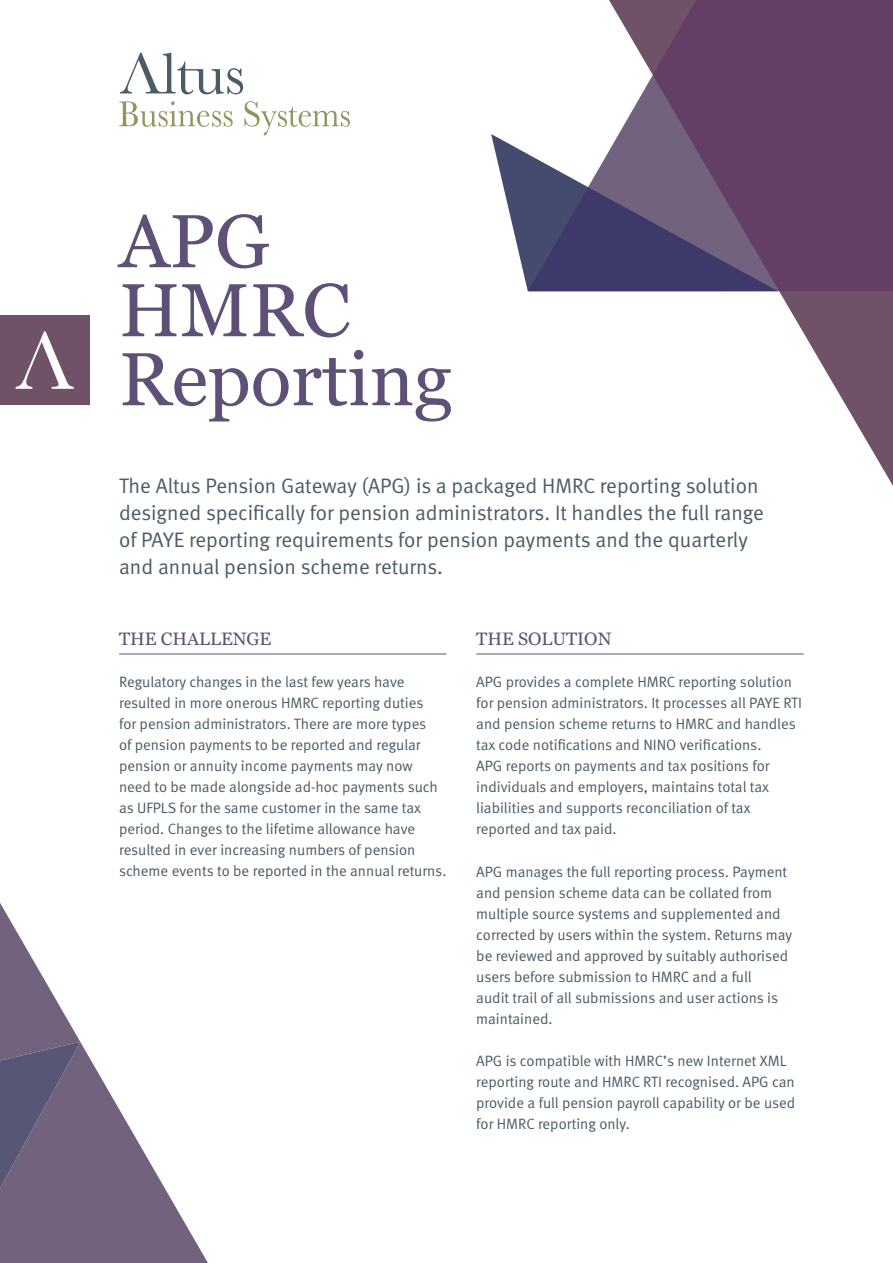
<style>
.page{position:relative;width:893px;height:1263px;background:#fff}
.page>*{position:absolute;margin:0;border:0;box-sizing:border-box;transform-origin:0 0}
.t1{font:75px/69px "Georgia";color:#5e5076}
.t2{font:21px/27px "Meta Normal LF";color:#4b5c67}
.t3{font:18px "Georgia";color:#5e5076}
.t4{font:15px/21px "Meta Normal LF";color:#4b5c67}
</style>
<div class="page">
<div style="left:0;top:316px;width:89px;height:89px;background:#6f5168"></div>
<svg style="left:16px;top:331px;width:58px;height:58px"></svg>
<svg style="left:491px;top:134px;width:37px;height:157px"></svg>
<svg style="left:602px;top:291px;width:291px;height:195px"></svg>
<svg style="left:528px;top:0;width:365px;height:291px;fill:#633e65"></svg>
<svg style="left:0;top:903px;width:208px;height:360px"></svg>
<svg style="left:0;top:1042px;width:81px;height:221px;background:#6a5e7a"></svg>
<svg style="left:119px;top:101px;width:114px;height:26px"></svg>
<svg style="left:244px;top:101px;width:106px;height:34px"></svg>
<svg style="left:120px;top:53px;width:123px;height:41px"></svg>
<hr style="left:119px;top:654px;width:327px;height:1px;background:#5e5076">
<hr style="left:476px;top:654px;width:328px;height:1px;background:#5e5076">
<h1 class="t1" style="left:119px;top:204px;width:335px">APG<br>HMRC<br>Reporting</h1>
<p class="t2" style="left:119px;top:472px;width:646px">The Altus Pension Gateway (APG) is a packaged HMRC reporting solution designed specifically for pension administrators. It handles the full range of PAYE reporting requirements for pension payments and the quarterly and annual pension scheme returns.</p>
<p class="t3" style="left:119px;top:626px;width:154px">THE CHALLENGE</p>
<p class="t4" style="left:119px;top:671px;width:329px">Regulatory changes in the last few years have resulted in more onerous HMRC reporting duties<br>for pension administrators. There are more types<br>of pension payments to be reported and regular pension or annuity income payments may now need to be made alongside ad-hoc payments such as UFPLS for the same customer in the same tax period. Changes to the lifetime allowance have resulted in ever increasing numbers of pension scheme events to be reported in the annual returns.</p>
<p class="t3" style="left:476px;top:626px;width:137px">THE SOLUTION</p>
<p class="t4" style="left:476px;top:671px;width:327px">APG provides a complete HMRC reporting solution for pension administrators. It processes all PAYE RTI and pension scheme returns to HMRC and handles tax code notifications and NINO verifications.<br>APG reports on payments and tax positions for individuals and employers, maintains total tax liabilities and supports reconciliation of tax reported and tax paid.</p>
<p class="t4" style="left:476px;top:861px;width:317px">APG manages the full reporting process. Payment and pension scheme data can be collated from multiple source systems and supplemented and corrected by users within the system. Returns may be reviewed and approved by suitably authorised users before submission to HMRC and a full<br>audit trail of all submissions and user actions is maintained.</p>
<p class="t4" style="left:476px;top:1050px;width:320px">APG is compatible with HMRC’s new Internet XML reporting route and HMRC RTI recognised. APG can provide a full pension payroll capability or be used for HMRC reporting only.</p>
</div>
